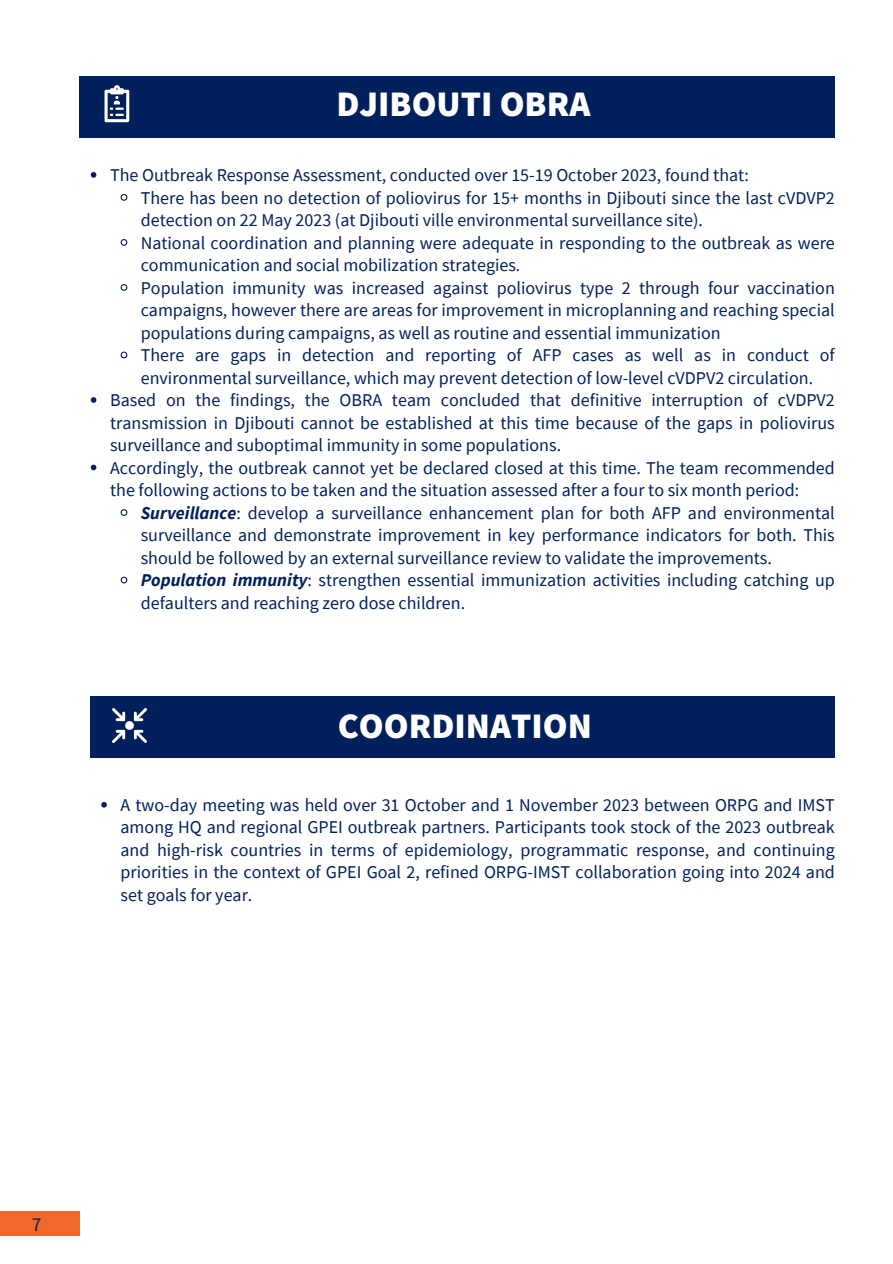
<style>
.page{position:relative;width:893px;height:1264px;background:#fff}
.page>*{position:absolute;margin:0;border:0;box-sizing:border-box;transform-origin:0 0}
.t1{font:900 36px "Source Sans Pro";color:#fff}
.t2{font:19.5px "Source Sans Pro";color:#00205c}
.t3{font:18px/22.5px "Source Sans Pro";color:#00205c}
.s1{font-weight:700;font-style:italic}
</style>
<div class="page">
<div style="left:0;top:1211px;width:79px;height:24px;background:#f26829"></div>
<div style="left:79px;top:76px;width:755px;height:62px;background:#00205c"></div>
<div style="left:90px;top:696px;width:744px;height:61px;background:#00205c"></div>
<svg style="left:112px;top:708px;width:35px;height:35px"></svg>
<svg style="left:91px;top:172px;width:5px;height:6px"></svg>
<svg style="left:120px;top:194px;width:8px;height:7px"></svg>
<svg style="left:120px;top:239px;width:8px;height:7px"></svg>
<svg style="left:120px;top:284px;width:8px;height:7px"></svg>
<svg style="left:120px;top:351px;width:8px;height:8px"></svg>
<svg style="left:91px;top:397px;width:5px;height:6px"></svg>
<svg style="left:91px;top:464px;width:5px;height:6px"></svg>
<svg style="left:120px;top:509px;width:8px;height:7px"></svg>
<svg style="left:120px;top:576px;width:8px;height:8px"></svg>
<svg style="left:104px;top:85px;width:25px;height:37px"></svg>
<svg style="left:101px;top:802px;width:6px;height:5px"></svg>
<p class="t1" style="left:336px;top:81px;width:255px">DJIBOUTI OBRA</p>
<h1 class="t3" style="left:110px;top:163px;width:640px">The Outbreak Response Assessment, conducted over 15-19 October 2023, found that:</h1>
<p class="t3" style="left:141px;top:186px;width:695px">There has been no detection of poliovirus for 15+ months in Djibouti since the last cVDVP2 detection on 22 May 2023 (at Djibouti ville environmental surveillance site).</p>
<p class="t3" style="left:141px;top:231px;width:695px">National coordination and planning were adequate in responding to the outbreak as were communication and social mobilization strategies.</p>
<p class="t3" style="left:141px;top:276px;width:695px;text-align:justify">Population immunity was increased against poliovirus type 2 through four vaccination campaigns, however there are areas for improvement in microplanning and reaching special populations during campaigns, as well as routine and essential immunization</p>
<p class="t3" style="left:141px;top:343px;width:695px">There are gaps in detection and reporting of AFP cases as well as in conduct of environmental surveillance, which may prevent detection of low-level cVDPV2 circulation.</p>
<p class="t3" style="left:110px;top:388px;width:726px;text-align:justify">Based on the findings, the OBRA team concluded that definitive interruption of cVDPV2 transmission in Djibouti cannot be established at this time because of the gaps in poliovirus surveillance and suboptimal immunity in some populations.</p>
<p class="t3" style="left:110px;top:456px;width:726px">Accordingly, the outbreak cannot yet be declared closed at this time. The team recommended the following actions to be taken and the situation assessed after a four to six month period:</p>
<p class="t3" style="left:141px;top:501px;width:695px;text-align:justify"><span class="s1">Surveillance</span>: develop a surveillance enhancement plan for both AFP and environmental surveillance and demonstrate improvement in key performance indicators for both. This should be followed by an external surveillance review to validate the improvements.</p>
<p class="t3" style="left:141px;top:568px;width:695px"><span class="s1">Population immunity</span>: strengthen essential immunization activities including catching up defaulters and reaching zero dose children.</p>
<h1 class="t1" style="left:338px;top:702px;width:256px">COORDINATION</h1>
<p class="t3" style="left:121px;top:793px;width:715px;text-align:justify">A two-day meeting was held over 31 October and 1 November 2023 between ORPG and IMST among HQ and regional GPEI outbreak partners. Participants took stock of the 2023 outbreak and high-risk countries in terms of epidemiology, programmatic response, and continuing priorities in the context of GPEI Goal 2, refined ORPG-IMST collaboration going into 2024 and set goals for year.</p>
<p class="t2" style="left:32px;top:1211px;width:11px">7</p>
</div>
